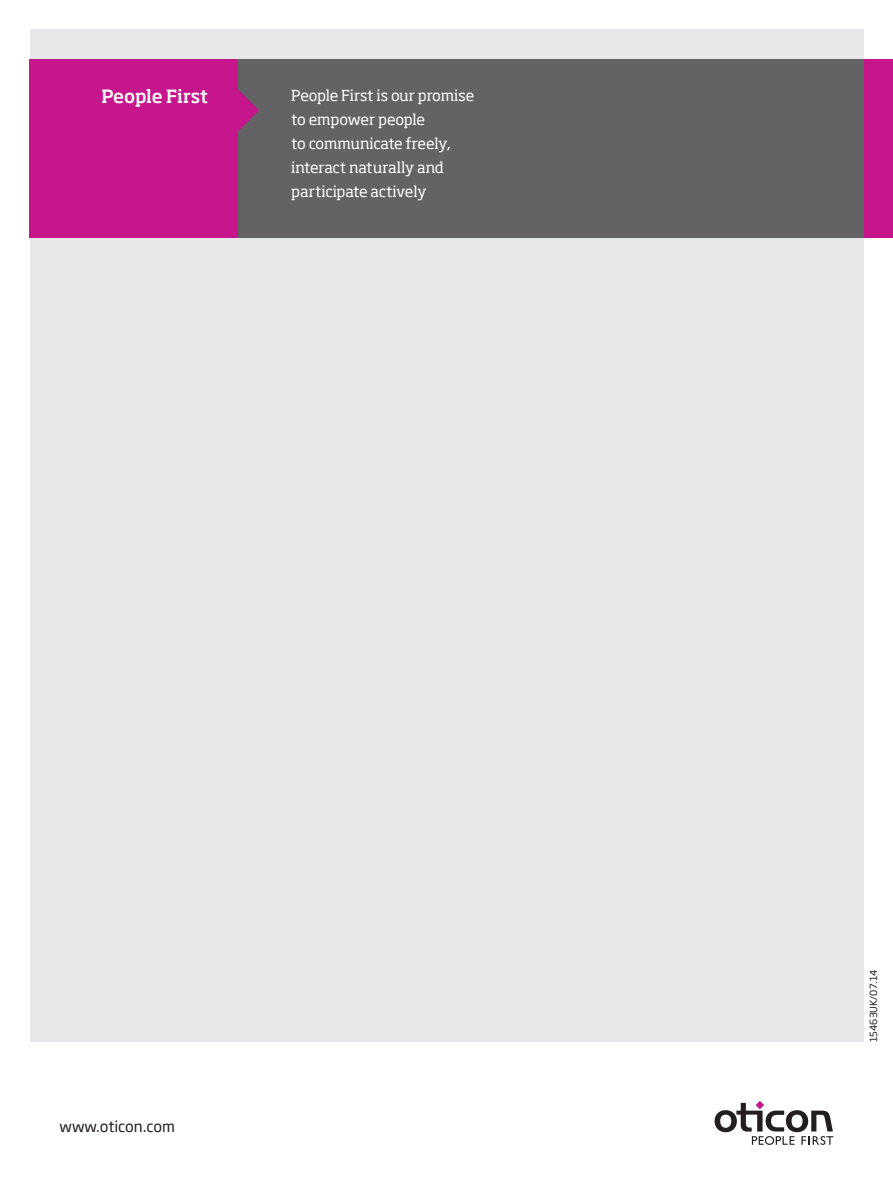
<style>
.page{position:relative;width:893px;height:1191px;background:#fff}
.page>*{position:absolute;margin:0;border:0;box-sizing:border-box;transform-origin:0 0}
.t1{font:500 18px "Soho Pro";letter-spacing:-.015em;color:#fff}
.t2{font:15px/24px "Soho Pro";color:#fff}
.t3{font:15px "Soho Gothic Pro";color:#231f20}
.t4{font:9.75px "Soho Gothic Pro";color:#231f20}
</style>
<div class="page">
<div style="left:30px;top:30px;width:833px;height:1012px;background:#e6e7e9"></div>
<svg style="left:715px;top:1101px;width:118px;height:43px"></svg>
<div style="left:863px;top:60px;width:30px;height:178px;background:#c5168c"></div>
<div style="left:238px;top:60px;width:625px;height:178px;background:#636366"></div>
<svg style="left:238px;top:89px;width:21px;height:42px"></svg>
<div style="left:30px;top:60px;width:208px;height:178px;background:#c5168c"></div>
<p class="t1" style="left:102px;top:84px;width:108px">People First</p>
<p class="t2" style="left:291px;top:83px;width:184px">People First is our promise to empower people<br>to communicate freely, interact naturally and participate actively</p>
<p class="t3" style="left:60px;top:1114px;width:117px">www.oticon.com</p>
<p class="t4" style="left:866px;top:1042px;width:74px;rotate:-90deg">15463UK/07.14</p>
</div>
